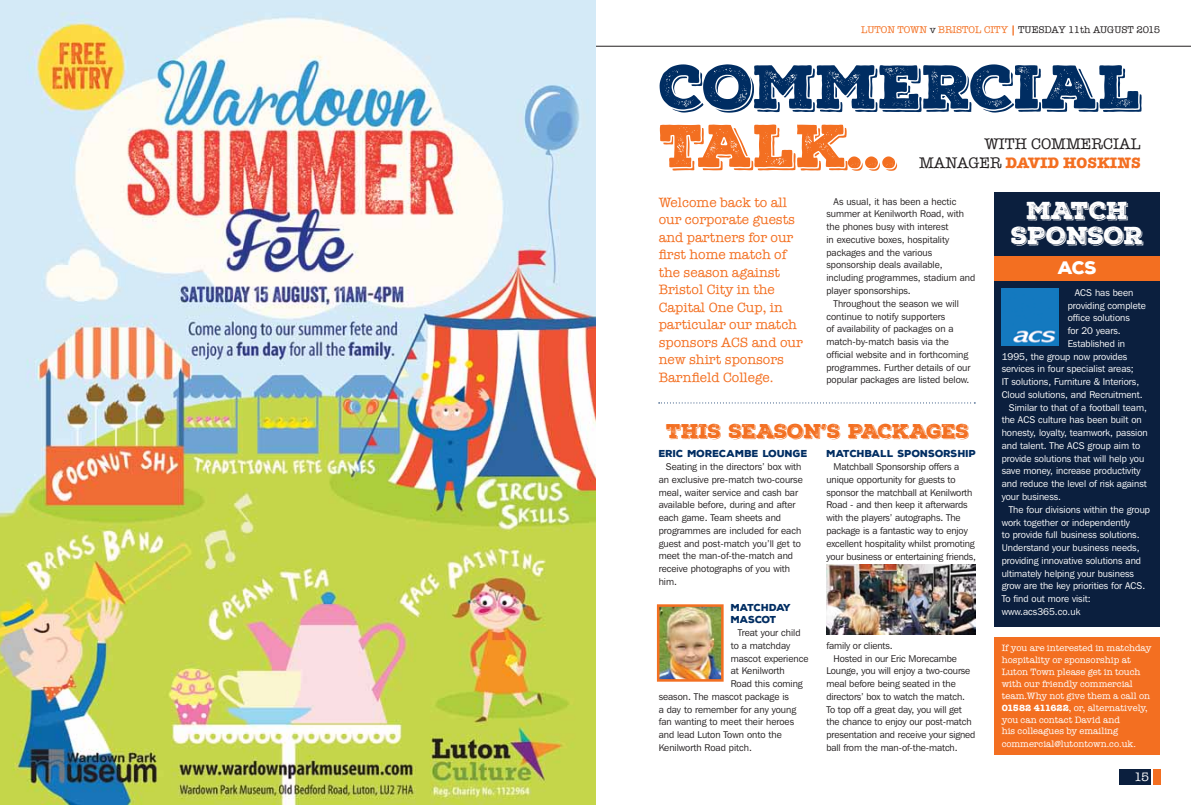
<style>
.page{position:relative;width:1191px;height:805px;background:#fff}
.page>*{position:absolute;margin:0;border:0;box-sizing:border-box;transform-origin:0 0}
.t1{font:59.62px "Nexa Rust Slab Black Shadow 01";color:#002d62}
.t2{font:58.5px "Nexa Rust Slab Black Shadow 01";color:#f36f21}
.t3{font:23.75px/25px "Nexa Rust Slab Black Shadow 01";letter-spacing:-.01em;color:#fff;text-align:center}
.t4{font:19.38px "Nexa Rust Slab Black Shadow 01";letter-spacing:-.01em;color:#f36f21}
.t5{font:900 17.5px "Nexa Rust Sans";color:#fff}
.t6{font:15.62px "American Typewriter";color:#231f20}
.t7{font:700 15.62px "American Typewriter";color:#f36f21}
.t8{font:13.75px/17.5px "American Typewriter";color:#f36f21}
.t9{font:12.5px "American Typewriter";color:#fff}
.t10{font:10px "American Typewriter";color:#231f20}
.t11{font:9.75px/12.8px "Franklin Gothic IT Cby BT";color:#231f20}
.t12{font:9.75px "Franklin Gothic IT Cby BT";color:#fff}
.t13{font:900 9.75px "Nexa Rust Sans";color:#002d62}
.t14{font:900 9.75px/12.8px "Nexa Rust Sans";letter-spacing:-.02em;color:#002d62}
.t15{font:9.38px/12px "American Typewriter";color:#fff}
.s1{color:#f36f21}
.s2{font-weight:700;color:#f36f21}
.s3{font-weight:400;color:#231f20}
.s4{font-weight:700}
</style>
<div class="page">
<svg style="left:658px;top:402px;width:317px;height:1px"></svg>
<img style="left:661px;top:608px;width:58px;height:69px">
<div style="left:657px;top:604px;width:66px;height:77px;border:3px solid #f36f21"></div>
<img style="left:826px;top:564px;width:149px;height:70px">
<div style="left:994px;top:192px;width:166px;height:65px;background:#0b1f3e"></div>
<div style="left:994px;top:281px;width:166px;height:345px;background:#0b1f3e"></div>
<div style="left:994px;top:637px;width:166px;height:118px;background:#f36f21"></div>
<div style="left:994px;top:257px;width:166px;height:24px;background:#f36f21"></div>
<img style="left:1001px;top:288px;width:57px;height:57px">
<hr style="left:595px;top:46px;width:596px;height:1px;background:#231f20">
<div style="left:1119px;top:769px;width:32px;height:15px;background:#0b1f3e"></div>
<div style="left:1153px;top:769px;width:7px;height:15px;background:#f36f21"></div>
<img style="left:0;top:0;width:595px;height:804px">
<p class="t10" style="left:861px;top:22px;width:301px"><span class="s1">Luton Town</span> v <span class="s1">Bristol City</span> <span class="s2">|</span> Tuesday 11th August 2015</p>
<h1 class="t1" style="left:659px;top:47px;width:484px">COMMERCIAL</h1>
<h2 class="t2" style="left:659px;top:106px;width:240px">TALK...</h2>
<h3 class="t6" style="left:984px;top:132px;width:158px">WITH COMMERCIAL</h3>
<h3 class="t6" style="left:919px;top:151px;width:28px">MANA</h3>
<h3 class="t7" style="left:968px;top:149px;width:174px"><span class="s3">GER</span> DAVID HOSKINS</h3>
<h3 class="t8" style="left:658px;top:193px;width:146px">Welcome back to all our corporate guests and partners for our first home match of the season against<br>Bristol City in the<br>Capital One Cup, in particular our match sponsors ACS and our new shirt sponsors<br>Barnfield College.</h3>
<p class="t11" style="left:833px;top:195px;width:124px">As usual, it has been a hectic</p>
<p class="t11" style="left:826px;top:207px;width:139px">summer at Kenilworth Road, with</p>
<p class="t11" style="left:826px;top:220px;width:124px">the phones busy with interest</p>
<p class="t11" style="left:826px;top:233px;width:124px">in executive boxes, hospitality</p>
<p class="t11" style="left:826px;top:246px;width:107px">packages and the various</p>
<p class="t11" style="left:826px;top:258px;width:118px">sponsorship deals available,</p>
<p class="t11" style="left:826px;top:271px;width:150px">including programmes, stadium and</p>
<p class="t11" style="left:826px;top:284px;width:86px">player sponsorships.</p>
<p class="t11" style="left:833px;top:297px;width:127px">Throughout the season we will</p>
<p class="t11" style="left:826px;top:309px;width:120px">continue to notify supporters</p>
<p class="t11" style="left:826px;top:322px;width:129px">of availability of packages on a</p>
<p class="t11" style="left:826px;top:335px;width:124px">match-by-match basis via the</p>
<p class="t11" style="left:826px;top:348px;width:143px">official website and in forthcoming</p>
<p class="t11" style="left:826px;top:360px;width:145px">programmes. Further details of our</p>
<p class="t11" style="left:826px;top:373px;width:144px">popular packages are listed below.</p>
<h3 class="t4" style="left:666px;top:417px;width:304px">THIS SEASON’S PACKAGES</h3>
<p class="t13" style="left:658px;top:447px;width:150px">ERIC MORECAMBE LOUNGE</p>
<p class="t11" style="left:658px;top:460px;width:146px;text-indent:7px">Seating in the directors’ box with an exclusive pre-match two-course meal, waiter service and cash bar available before, during and after each game. Team sheets and programmes are included for each guest and post-match you’ll get to meet the man-of-the-match and receive photographs of you with him.</p>
<p class="t14" style="left:730px;top:600px;width:62px">MATCHDAY<br>MASCOT</p>
<p class="t11" style="left:738px;top:626px;width:64px">Treat your child</p>
<p class="t11" style="left:730px;top:638px;width:61px">to a matchday</p>
<p class="t11" style="left:730px;top:651px;width:79px">mascot experience</p>
<p class="t11" style="left:730px;top:664px;width:55px">at Kenilworth</p>
<p class="t11" style="left:730px;top:677px;width:73px">Road this coming</p>
<p class="t11" style="left:658px;top:689px;width:132px">season. The mascot package is</p>
<p class="t11" style="left:658px;top:702px;width:139px">a day to remember for any young</p>
<p class="t11" style="left:658px;top:715px;width:137px">fan wanting to meet their heroes</p>
<p class="t11" style="left:658px;top:728px;width:125px">and lead Luton Town onto the</p>
<p class="t11" style="left:658px;top:740px;width:95px">Kenilworth Road pitch.</p>
<p class="t13" style="left:826px;top:447px;width:151px">MATCHBALL SPONSORSHIP</p>
<p class="t11" style="left:826px;top:460px;width:151px;text-indent:7px">Matchball Sponsorship offers a unique opportunity for guests to sponsor the matchball at Kenilworth Road - and then keep it afterwards with the players’ autographs. The package is a fantastic way to enjoy excellent hospitality whilst promoting your business or entertaining friends,</p>
<p class="t11" style="left:826px;top:638px;width:68px">family or clients.</p>
<p class="t11" style="left:833px;top:651px;width:125px">Hosted in our Eric Morecambe</p>
<p class="t11" style="left:826px;top:664px;width:145px">Lounge, you will enjoy a two-course</p>
<p class="t11" style="left:826px;top:677px;width:131px">meal before being seated in the</p>
<p class="t11" style="left:826px;top:689px;width:140px">directors’ box to watch the match.</p>
<p class="t11" style="left:826px;top:702px;width:137px">To top off a great day, you will get</p>
<p class="t11" style="left:826px;top:715px;width:147px">the chance to enjoy our post-match</p>
<p class="t11" style="left:826px;top:728px;width:150px">presentation and receive your signed</p>
<p class="t11" style="left:826px;top:740px;width:133px">ball from the man-of-the-match.</p>
<h3 class="t3" style="left:1011px;top:198px;width:134px">MATCH<br>SPONSOR</h3>
<h3 class="t5" style="left:1057px;top:256px;width:41px">ACS</h3>
<p class="t12" style="left:1074px;top:286px;width:60px">ACS has been</p>
<p class="t12" style="left:1067px;top:299px;width:80px">providing complete</p>
<p class="t12" style="left:1067px;top:312px;width:64px">office solutions</p>
<p class="t12" style="left:1067px;top:324px;width:55px">for 20 years.</p>
<p class="t12" style="left:1067px;top:337px;width:59px">Established in</p>
<p class="t12" style="left:1001px;top:350px;width:127px">1995, the group now provides</p>
<p class="t12" style="left:1001px;top:363px;width:134px">services in four specialist areas;</p>
<p class="t12" style="left:1001px;top:375px;width:139px">IT solutions, Furniture &amp; Interiors,</p>
<p class="t12" style="left:1001px;top:388px;width:142px">Cloud solutions, and Recruitment.</p>
<p class="t12" style="left:1008px;top:401px;width:140px">Similar to that of a football team,</p>
<p class="t12" style="left:1001px;top:414px;width:141px">the ACS culture has been built on</p>
<p class="t12" style="left:1001px;top:426px;width:147px">honesty, loyalty, teamwork, passion</p>
<p class="t12" style="left:1001px;top:439px;width:140px">and talent. The ACS group aim to</p>
<p class="t12" style="left:1001px;top:452px;width:144px">provide solutions that will help you</p>
<p class="t12" style="left:1001px;top:465px;width:140px">save money, increase productivity</p>
<p class="t12" style="left:1001px;top:477px;width:147px">and reduce the level of risk against</p>
<p class="t12" style="left:1001px;top:490px;width:61px">your business.</p>
<p class="t12" style="left:1008px;top:503px;width:143px">The four divisions within the group</p>
<p class="t12" style="left:1001px;top:516px;width:130px">work together or independently</p>
<p class="t12" style="left:1001px;top:528px;width:139px">to provide full business solutions.</p>
<p class="t12" style="left:1001px;top:541px;width:139px">Understand your business needs,</p>
<p class="t12" style="left:1001px;top:554px;width:141px">providing innovative solutions and</p>
<p class="t12" style="left:1001px;top:567px;width:134px">ultimately helping your business</p>
<p class="t12" style="left:1001px;top:579px;width:145px">grow are the key priorities for ACS.</p>
<p class="t12" style="left:1001px;top:592px;width:91px">To find out more visit:</p>
<p class="t12" style="left:1001px;top:605px;width:80px">www.acs365.co.uk</p>
<p class="t15" style="left:1001px;top:641px;width:151px">If you are interested in matchday hospitality or sponsorship at<br>Luton Town please get in touch with our friendly commercial team.Why not give them a call on<br><span class="s4">01582 411622</span>, or, alternatively, you can contact David and<br>his colleagues by emailing commercial@lutontown.co.uk.</p>
<p class="t9" style="left:1134px;top:767px;width:17px">15</p>
</div>
